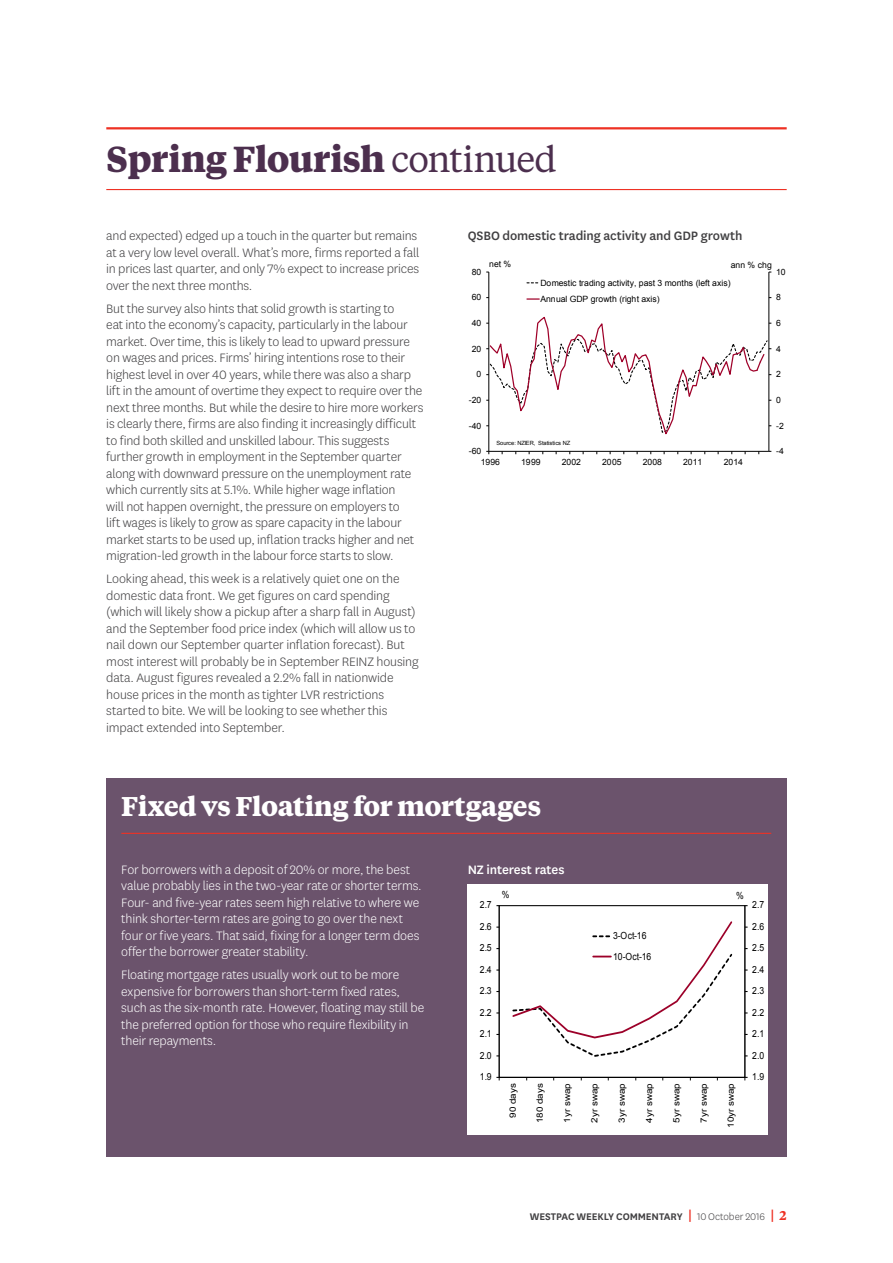
<style>
.page{position:relative;width:893px;height:1263px;background:#fff}
.page>*{position:absolute;margin:0;border:0;box-sizing:border-box;transform-origin:0 0}
.t1{font:700 36px "Tiempos Text";letter-spacing:-.02em;color:#4c2f4e}
.t2{font:700 27px "Tiempos Text";letter-spacing:-.015em;color:#fff}
.t3{font:300 14.25px/16.5px "National LF";letter-spacing:-.015em;color:#414042}
.t4{font:300 14.25px/16.5px "National LF";letter-spacing:-.01em;color:#fff}
.t5{font:500 14.25px "National LF";letter-spacing:-.01em;color:#414042}
.t6{font:500 14.25px "National LF";letter-spacing:-.01em;color:#fff}
.t7{font:600 11.25px "National LF";letter-spacing:-.005em;color:#414042}
.t8{font:9.75px/20.7px "Arial";letter-spacing:.005em;color:#000;scale:.88 1}
.t9{font:8.7px/16.2px "Arial";color:#000}
.t10{font:8.7px "Arial";color:#000;scale:1.14 1}
.t11{font:5.7px "Arial";color:#000}
.s1{font-weight:400}
.s2{font-family:"Tiempos Text";font-size:13.5px;color:#ee3124}
.s3{font-weight:300}
.s4{font-family:"Tiempos Text";font-size:12.75px;color:#ee3124}
</style>
<div class="page">
<hr style="left:106px;top:127px;width:681px;height:2px;background:#ee3124">
<hr style="left:106px;top:189px;width:681px;height:1px;background:#ee3124">
<hr style="left:769px;top:272px;width:1px;height:179px;background:#000">
<hr style="left:489px;top:272px;width:1px;height:179px;background:#000">
<hr style="left:489px;top:451px;width:280px;height:1px;background:#000">
<svg style="left:486px;top:315px;width:285px;height:122px"></svg>
<svg style="left:527px;top:298px;width:12px;height:2px"></svg>
<div style="left:106px;top:778px;width:681px;height:379px;background:#6b536c"></div>
<div style="left:468px;top:885px;width:299px;height:250px;background:#fff"></div>
<div style="left:499px;top:905px;width:246px;height:173px;border:1px solid #000"></div>
<hr style="left:745px;top:906px;width:1px;height:171px;background:#000">
<hr style="left:499px;top:906px;width:1px;height:171px;background:#000">
<hr style="left:499px;top:1077px;width:246px;height:1px;background:#000">
<svg style="left:512px;top:921px;width:221px;height:136px"></svg>
<hr style="left:121px;top:833px;width:650px;height:1px;background:#ee3124">
<h1 class="t1" style="left:106px;top:134px;width:452px">Spring Flourish <span class="s1">continued</span></h1>
<p class="t3" style="left:106px;top:227px;width:315px">and expected) edged up a touch in the quarter but remains at a very low level overall. What’s more, firms reported a fall in prices last quarter, and only 7% expect to increase prices over the next three months.</p>
<p class="t3" style="left:106px;top:300px;width:319px">But the survey also hints that solid growth is starting to<br>eat into the economy’s capacity, particularly in the labour market. Over time, this is likely to lead to upward pressure on wages and prices. Firms’ hiring intentions rose to their highest level in over 40 years, while there was also a sharp lift in the amount of overtime they expect to require over the next three months. But while the desire to hire more workers is clearly there, firms are also finding it increasingly difficult to find both skilled and unskilled labour. This suggests further growth in employment in the September quarter along with downward pressure on the unemployment rate which currently sits at 5.1%. While higher wage inflation<br>will not happen overnight, the pressure on employers to<br>lift wages is likely to grow as spare capacity in the labour market starts to be used up, inflation tracks higher and net migration-led growth in the labour force starts to slow.</p>
<p class="t3" style="left:106px;top:570px;width:314px">Looking ahead, this week is a relatively quiet one on the domestic data front. We get figures on card spending (which will likely show a pickup after a sharp fall in August) and the September food price index (which will allow us to nail down our September quarter inflation forecast). But most interest will probably be in September REINZ housing data. August figures revealed a 2.2% fall in nationwide house prices in the month as tighter LVR restrictions started to bite. We will be looking to see whether this impact extended into September.</p>
<p class="t5" style="left:468px;top:226px;width:276px">QSBO domestic trading activity and GDP growth</p>
<p class="t9" style="left:472px;top:264px;width:11px">80</p>
<p class="t9" style="left:472px;top:289px;width:11px">60</p>
<p class="t9" style="left:489px;top:256px;width:24px">net %</p>
<p class="t9" style="left:731px;top:257px;width:43px">ann % chg</p>
<p class="t9" style="left:540px;top:275px;width:192px">Domestic trading activity, past 3 months (left axis)<br>Annual GDP growth (right axis)</p>
<p class="t9" style="left:776px;top:264px;width:11px">10</p>
<p class="t9" style="left:776px;top:289px;width:6px">8</p>
<p class="t9" style="left:472px;top:315px;width:11px">40</p>
<p class="t9" style="left:776px;top:315px;width:6px">6</p>
<p class="t9" style="left:472px;top:341px;width:11px">20</p>
<p class="t9" style="left:776px;top:341px;width:6px">4</p>
<p class="t9" style="left:476px;top:366px;width:6px">0</p>
<p class="t9" style="left:776px;top:366px;width:6px">2</p>
<p class="t9" style="left:469px;top:392px;width:14px">-20</p>
<p class="t9" style="left:776px;top:392px;width:6px">0</p>
<p class="t9" style="left:469px;top:418px;width:14px">-40</p>
<p class="t9" style="left:776px;top:418px;width:9px">-2</p>
<p class="t11" style="left:496px;top:439px;width:76px">Source: NZIER, Statistics NZ</p>
<p class="t9" style="left:469px;top:443px;width:14px">-60</p>
<p class="t9" style="left:776px;top:443px;width:9px">-4</p>
<p class="t9" style="left:481px;top:453px;width:21px">1996</p>
<p class="t9" style="left:521px;top:453px;width:21px">1999</p>
<p class="t9" style="left:562px;top:453px;width:21px">2002</p>
<p class="t9" style="left:602px;top:453px;width:21px">2005</p>
<p class="t9" style="left:643px;top:453px;width:21px">2008</p>
<p class="t9" style="left:683px;top:453px;width:21px">2011</p>
<p class="t9" style="left:724px;top:453px;width:21px">2014</p>
<h2 class="t2" style="left:121px;top:787px;width:422px">Fixed vs Floating for mortgages</h2>
<p class="t4" style="left:121px;top:861px;width:302px">For borrowers with a deposit of 20% or more, the best value probably lies in the two-year rate or shorter terms.<br>Four- and five-year rates seem high relative to where we think shorter-term rates are going to go over the next four or five years. That said, fixing for a longer term does offer the borrower greater stability.</p>
<p class="t4" style="left:121px;top:966px;width:304px">Floating mortgage rates usually work out to be more expensive for borrowers than short-term fixed rates, such as the six-month rate. However, floating may still be the preferred option for those who require flexibility in their repayments.</p>
<p class="t6" style="left:468px;top:860px;width:98px">NZ interest rates</p>
<p class="t8" style="left:480px;top:895px;width:15px">2.7</p>
<p class="t8" style="left:480px;top:916px;width:15px">2.6</p>
<p class="t8" style="left:480px;top:938px;width:15px">2.5</p>
<p class="t8" style="left:502px;top:884px;width:10px">%</p>
<p class="t8" style="left:736px;top:885px;width:10px">%</p>
<p class="t8" style="left:613px;top:925px;width:45px">3-Oct-16<br>10-Oct-16</p>
<p class="t8" style="left:752px;top:895px;width:15px">2.7</p>
<p class="t8" style="left:752px;top:916px;width:15px">2.6</p>
<p class="t8" style="left:752px;top:938px;width:15px">2.5</p>
<p class="t8" style="left:480px;top:959px;width:15px">2.4</p>
<p class="t8" style="left:752px;top:959px;width:15px">2.4</p>
<p class="t8" style="left:480px;top:980px;width:15px">2.3</p>
<p class="t8" style="left:752px;top:980px;width:15px">2.3</p>
<p class="t8" style="left:480px;top:1002px;width:15px">2.2</p>
<p class="t8" style="left:752px;top:1002px;width:15px">2.2</p>
<p class="t8" style="left:480px;top:1023px;width:15px">2.1</p>
<p class="t8" style="left:752px;top:1023px;width:15px">2.1</p>
<p class="t8" style="left:480px;top:1045px;width:15px">2.0</p>
<p class="t8" style="left:752px;top:1045px;width:15px">2.0</p>
<p class="t8" style="left:480px;top:1066px;width:15px">1.9</p>
<p class="t8" style="left:752px;top:1066px;width:15px">1.9</p>
<p class="t10" style="left:507px;top:1117px;width:32px;rotate:-90deg">90 days</p>
<p class="t10" style="left:534px;top:1123px;width:36px;rotate:-90deg">180 days</p>
<p class="t10" style="left:561px;top:1122px;width:36px;rotate:-90deg">1yr swap</p>
<p class="t10" style="left:589px;top:1122px;width:36px;rotate:-90deg">2yr swap</p>
<p class="t10" style="left:616px;top:1122px;width:36px;rotate:-90deg">3yr swap</p>
<p class="t10" style="left:643px;top:1122px;width:36px;rotate:-90deg">4yr swap</p>
<p class="t10" style="left:671px;top:1122px;width:36px;rotate:-90deg">5yr swap</p>
<p class="t10" style="left:698px;top:1122px;width:36px;rotate:-90deg">7yr swap</p>
<p class="t10" style="left:725px;top:1128px;width:41px;rotate:-90deg">10yr swap</p>
<p class="t7" style="left:530px;top:1209px;width:258px">WESTPAC WEEKLY COMMENTARY <span class="s2">|</span> <span class="s3">10 October 2016</span> <span class="s2">|</span> <span class="s4">2</span></p>
</div>
